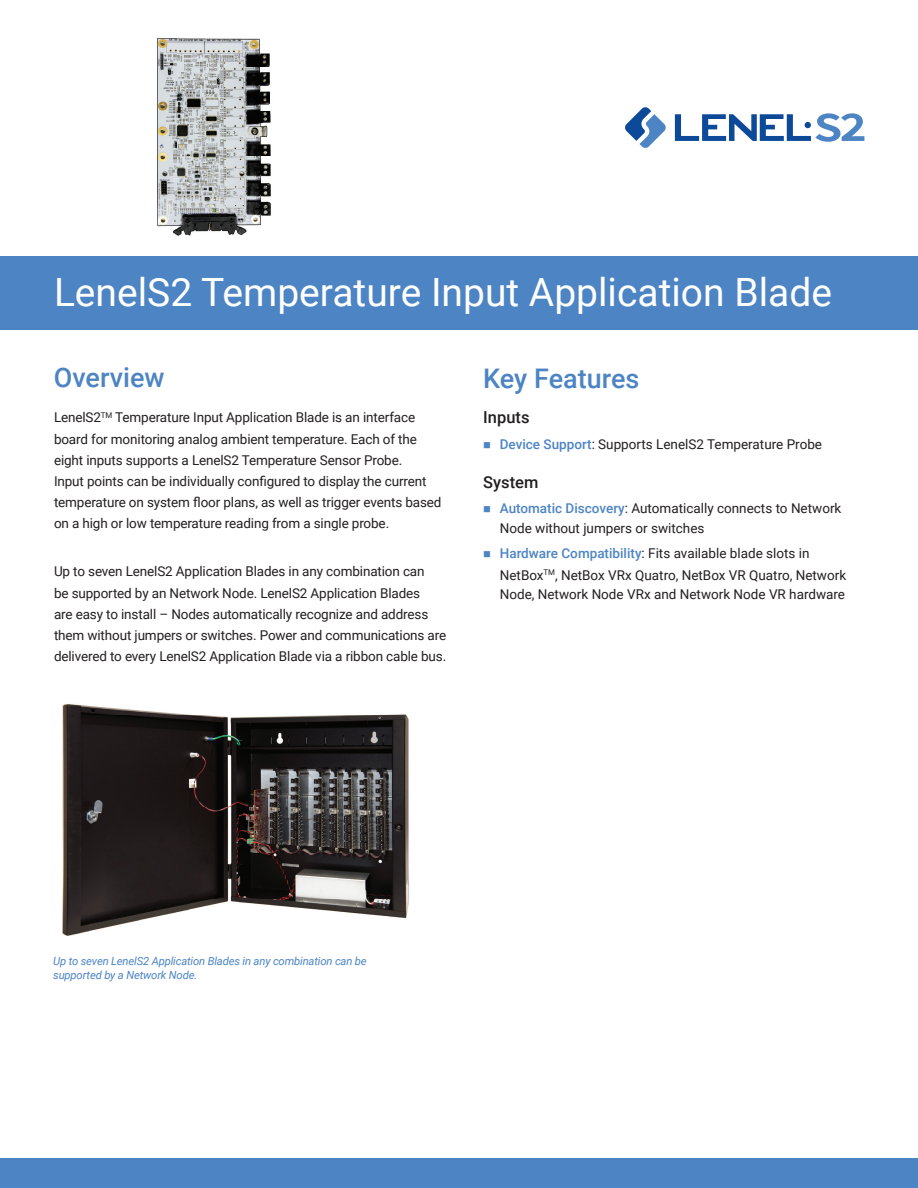
<style>
.page{position:relative;width:918px;height:1188px;background:#fff}
.page>*{position:absolute;margin:0;border:0;box-sizing:border-box;transform-origin:0 0}
.t1{font:39px "Roboto";color:#fff}
.t2{font:500 27px "Roboto";color:#4d84c4}
.t3{font:500 16.5px "Roboto";color:#231f20}
.t4{font:13.5px/21.1px "Roboto";letter-spacing:-.01em;color:#231f20}
.t5{font:italic 11.25px/14.4px "Roboto";letter-spacing:-.015em;color:#4d84c4}
.s1{color:#4d84c4}
.s2{font-weight:500;color:#4d84c4}
</style>
<div class="page">
<div style="left:0;top:1158px;width:918px;height:30px;background:#4d84c4"></div>
<div style="left:0;top:257px;width:918px;height:73px;background:#4d84c4"></div>
<img style="left:62px;top:704px;width:348px;height:232px">
<svg style="left:675px;top:113px;width:189px;height:29px"></svg>
<svg style="left:625px;top:107px;width:41px;height:41px"></svg>
<img style="left:157px;top:38px;width:114px;height:198px">
<h1 class="t1" style="left:54px;top:264px;width:780px">LenelS2 Temperature Input Application Blade</h1>
<h2 class="t2" style="left:54px;top:358px;width:112px">Overview</h2>
<p class="t4" style="left:54px;top:407px;width:389px">LenelS2<sup>TM</sup> Temperature Input Application Blade is an interface board for monitoring analog ambient temperature. Each of the eight inputs supports a LenelS2 Temperature Sensor Probe.<br>Input points can be individually configured to display the current temperature on system floor plans, as well as trigger events based on a high or low temperature reading from a single probe.</p>
<p class="t4" style="left:54px;top:561px;width:394px">Up to seven LenelS2 Application Blades in any combination can<br>be supported by an Network Node. LenelS2 Application Blades<br>are easy to install – Nodes automatically recognize and address them without jumpers or switches. Power and communications are delivered to every LenelS2 Application Blade via a ribbon cable bus.</p>
<h2 class="t2" style="left:483px;top:359px;width:158px">Key Features</h2>
<p class="t3" style="left:483px;top:406px;width:48px">Inputs</p>
<p class="t4" style="left:483px;top:433px;width:340px"><span class="s1">■</span> <span class="s2">Device Support</span>: Supports LenelS2 Temperature Probe</p>
<p class="t3" style="left:483px;top:471px;width:57px">System</p>
<p class="t4" style="left:500px;top:498px;width:343px;line-height:19.5px;text-indent:-17px"><span class="s1">■</span> <span class="s2">Automatic Discovery</span>: Automatically connects to Network<br>Node without jumpers or switches</p>
<p class="t4" style="left:500px;top:543px;width:348px;text-indent:-17px"><span class="s1">■</span> <span class="s2">Hardware Compatibility</span>: Fits available blade slots in<br>NetBox<sup>TM</sup>, NetBox VRx Quatro, NetBox VR Quatro, Network</p>
<p class="t4" style="left:500px;top:583px;width:347px">Node, Network Node VRx and Network Node VR hardware</p>
<p class="t5" style="left:53px;top:953px;width:315px">Up to seven LenelS2 Application Blades in any combination can be supported by a Network Node.</p>
</div>
